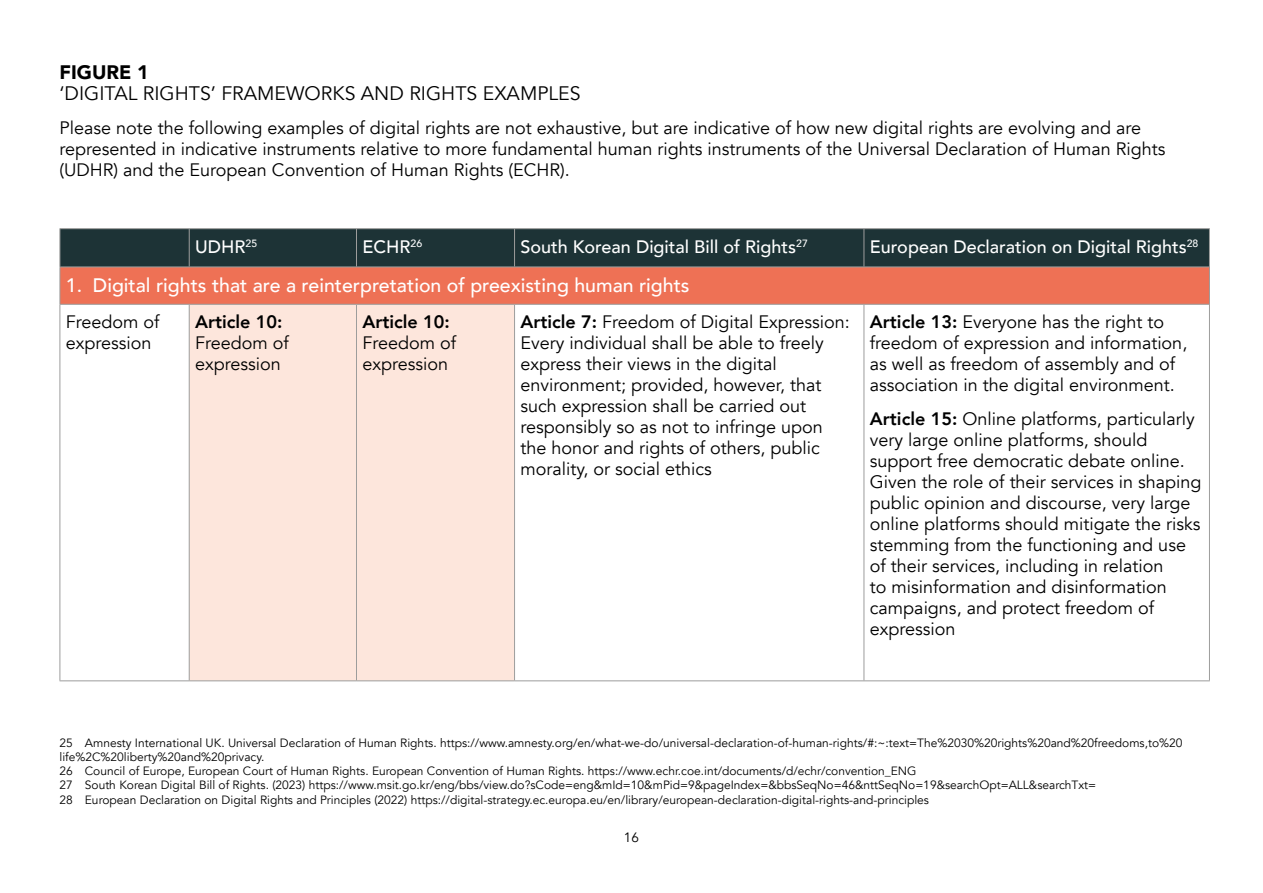
<style>
.page{position:relative;width:1263px;height:893px;background:#fff}
.page>*{position:absolute;margin:0;border:0;box-sizing:border-box;transform-origin:0 0}
.t1{font:500 19.5px "Avenir";color:#fff}
.Body{font:19.5px/21px "Avenir";color:#000}
.Body-2{font:18px/21px "Avenir";color:#000}
.Body-3{font:500 18px "Avenir";color:#fff}
.t2{font:13.5px "Avenir";color:#000}
.t3{font:12px/14.2px "Avenir";color:#000}
.s1{font-weight:900}
.s2{font-weight:800}
</style>
<div class="page">
<div style="left:61px;top:229px;width:1148px;height:38px;background:#1d3336"></div>
<div style="left:60px;top:267px;width:1149px;height:37px;background:#ee7155"></div>
<div style="left:190px;top:305px;width:324px;height:375px;background:#fde6dc"></div>
<hr style="left:60px;top:228px;width:129px;height:1px;background:#9d9d9c">
<hr style="left:60px;top:229px;width:1px;height:38px;background:#9d9d9c">
<hr style="left:189px;top:228px;width:167px;height:1px;background:#9d9d9c">
<hr style="left:189px;top:229px;width:1px;height:38px;background:#9d9d9c">
<hr style="left:356px;top:228px;width:158px;height:1px;background:#9d9d9c">
<hr style="left:356px;top:229px;width:1px;height:38px;background:#9d9d9c">
<hr style="left:514px;top:228px;width:350px;height:1px;background:#9d9d9c">
<hr style="left:514px;top:229px;width:1px;height:38px;background:#9d9d9c">
<hr style="left:864px;top:228px;width:346px;height:1px;background:#9d9d9c">
<hr style="left:863px;top:229px;width:1px;height:38px;background:#9d9d9c">
<hr style="left:1209px;top:229px;width:1px;height:38px;background:#9d9d9c">
<hr style="left:60px;top:267px;width:129px;height:1px;background:#9d9d9c">
<hr style="left:60px;top:267px;width:1px;height:37px;background:#9d9d9c">
<hr style="left:189px;top:267px;width:167px;height:1px;background:#9d9d9c">
<hr style="left:356px;top:267px;width:158px;height:1px;background:#9d9d9c">
<hr style="left:514px;top:267px;width:350px;height:1px;background:#9d9d9c">
<hr style="left:864px;top:267px;width:346px;height:1px;background:#9d9d9c">
<hr style="left:1209px;top:267px;width:1px;height:37px;background:#9d9d9c">
<hr style="left:60px;top:304px;width:129px;height:1px;background:#9d9d9c">
<hr style="left:60px;top:305px;width:1px;height:375px;background:#9d9d9c">
<hr style="left:189px;top:304px;width:167px;height:1px;background:#9d9d9c">
<hr style="left:189px;top:305px;width:1px;height:375px;background:#9d9d9c">
<hr style="left:356px;top:304px;width:158px;height:1px;background:#9d9d9c">
<hr style="left:356px;top:305px;width:1px;height:375px;background:#9d9d9c">
<hr style="left:514px;top:304px;width:350px;height:1px;background:#9d9d9c">
<hr style="left:514px;top:305px;width:1px;height:375px;background:#9d9d9c">
<hr style="left:864px;top:304px;width:346px;height:1px;background:#9d9d9c">
<hr style="left:863px;top:305px;width:1px;height:375px;background:#9d9d9c">
<hr style="left:1209px;top:305px;width:1px;height:375px;background:#9d9d9c">
<hr style="left:60px;top:680px;width:129px;height:1px;background:#9d9d9c">
<hr style="left:189px;top:680px;width:167px;height:1px;background:#9d9d9c">
<hr style="left:356px;top:680px;width:158px;height:1px;background:#9d9d9c">
<hr style="left:514px;top:680px;width:350px;height:1px;background:#9d9d9c">
<hr style="left:864px;top:680px;width:346px;height:1px;background:#9d9d9c">
<p class="Body" style="left:60px;top:62px;width:523px"><span class="s1">FIGURE 1<br></span>‘DIGITAL RIGHTS’ FRAMEWORKS AND RIGHTS EXAMPLES</p>
<p class="Body-2" style="left:60px;top:117px;width:1107px">Please note the following examples of digital rights are not exhaustive, but are indicative of how new digital rights are evolving and are represented in indicative instruments relative to more fundamental human rights instruments of the Universal Declaration of Human Rights (UDHR) and the European Convention of Human Rights (ECHR).</p>
<p class="Body-3" style="left:195px;top:231px;width:64px">UDHR<sup>25</sup></p>
<p class="Body-3" style="left:362px;top:231px;width:61px">ECHR<sup>26</sup></p>
<p class="Body-3" style="left:520px;top:231px;width:289px">South Korean Digital Bill of Rights<sup>27</sup></p>
<p class="Body-3" style="left:870px;top:231px;width:330px">European Declaration on Digital Rights<sup>28</sup></p>
<p class="t1" style="left:66px;top:269px;width:625px">1. Digital rights that are a reinterpretation of preexisting human rights</p>
<p class="Body-2" style="left:66px;top:312px;width:95px">Freedom of expression</p>
<p class="Body-2" style="left:195px;top:312px;width:95px"><span class="s2">Article 10:<br></span>Freedom of expression</p>
<p class="Body-2" style="left:362px;top:312px;width:95px"><span class="s2">Article 10:<br></span>Freedom of expression</p>
<p class="Body-2" style="left:520px;top:312px;width:331px"><span class="s2">Article 7:</span> Freedom of Digital Expression:<br>Every individual shall be able to freely express their views in the digital environment; provided, however, that such expression shall be carried out responsibly so as not to infringe upon the honor and rights of others, public morality, or social ethics</p>
<p class="Body-2" style="left:870px;top:312px;width:319px"><span class="s2">Article 13:</span> Everyone has the right to freedom of expression and information, as well as freedom of assembly and of association in the digital environment.</p>
<p class="Body-2" style="left:870px;top:409px;width:333px"><span class="s2">Article 15:</span> Online platforms, particularly very large online platforms, should support free democratic debate online.<br>Given the role of their services in shaping public opinion and discourse, very large online platforms should mitigate the risks stemming from the functioning and use of their services, including in relation<br>to misinformation and disinformation campaigns, and protect freedom of expression</p>
<h5 class="t3" style="left:60px;top:736px;width:1124px">25 Amnesty International UK. Universal Declaration of Human Rights. https://www.amnesty.org/en/what-we-do/universal-declaration-of-human-rights/#:~:text=The%2030%20rights%20and%20freedoms,to%20 life%2C%20liberty%20and%20privacy.<br>26 Council of Europe, European Court of Human Rights. European Convention of Human Rights. https://www.echr.coe.int/documents/d/echr/convention_ENG<br>27 South Korean Digital Bill of Rights. (2023) https://www.msit.go.kr/eng/bbs/view.do?sCode=eng&amp;mId=10&amp;mPid=9&amp;pageIndex=&amp;bbsSeqNo=46&amp;nttSeqNo=19&amp;searchOpt=ALL&amp;searchTxt=<br>28 European Declaration on Digital Rights and Principles (2022) https://digital-strategy.ec.europa.eu/en/library/european-declaration-digital-rights-and-principles</h5>
<p class="t2" style="left:624px;top:830px;width:17px">16</p>
</div>
